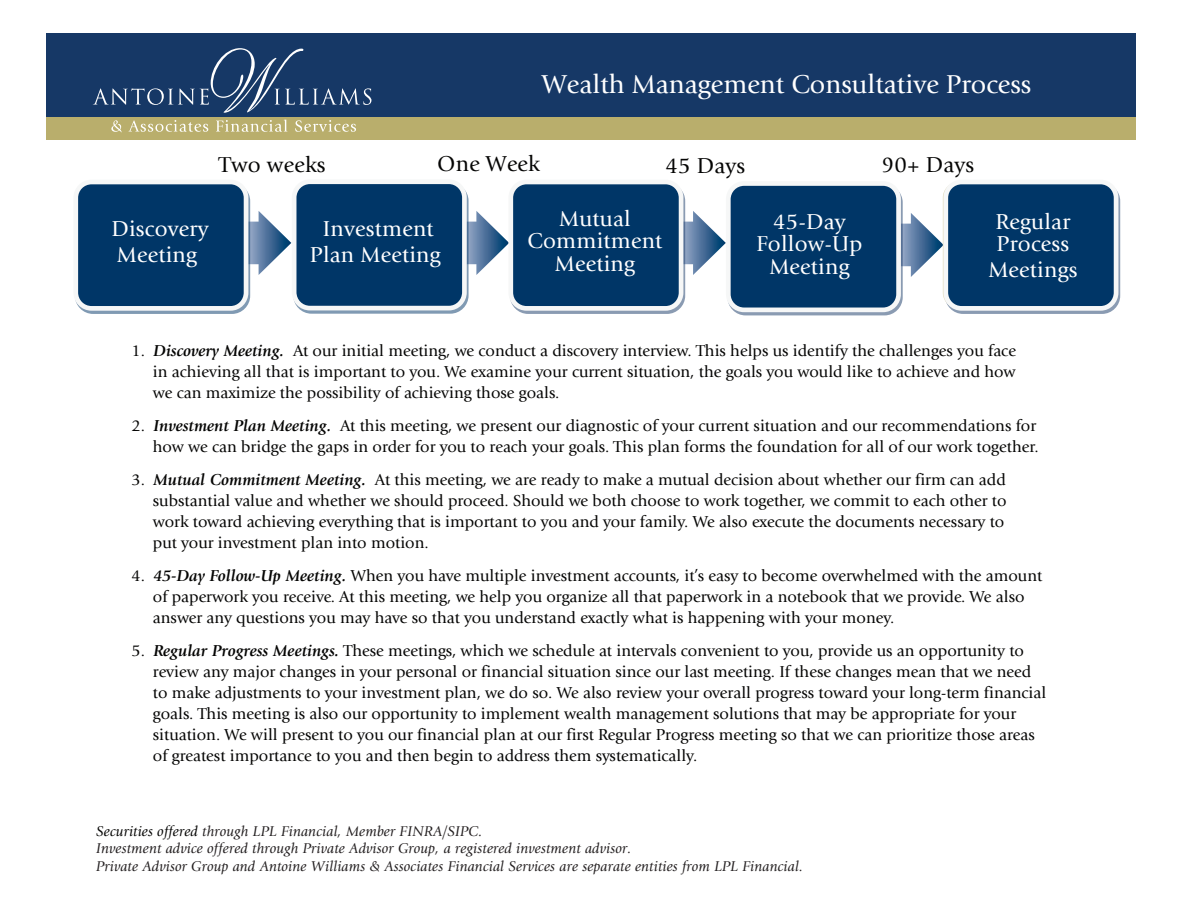
<style>
.page{position:relative;width:1188px;height:918px;background:#fff}
.page>*{position:absolute;margin:0;border:0;box-sizing:border-box;transform-origin:0 0}
.t1{font:27px "Giovanni";color:#fff}
.t2{font:22.5px/22.5px "Giovanni";letter-spacing:.01em;color:#fff;text-align:center}
.t3{font:22.5px "Giovanni";letter-spacing:.005em;color:#050504}
.t4{font:16.5px/21px "Giovanni";color:#050504}
.t5{font:italic 14.7px/17.7px "Giovanni";letter-spacing:.01em;color:#231f20}
.s1{font-weight:700;font-style:italic}
.s2{color:#050504}
</style>
<div class="page">
<svg style="left:250px;top:211px;width:41px;height:64px"></svg>
<svg style="left:469px;top:211px;width:39px;height:64px"></svg>
<svg style="left:685px;top:211px;width:41px;height:64px"></svg>
<svg style="left:903px;top:213px;width:40px;height:64px"></svg>
<div style="left:75px;top:183px;width:175px;height:131px;border:5px solid #003667;border-radius:16px"></div>
<div style="left:76px;top:182px;width:170px;height:126px;background:#003667;border-radius:16px"></div>
<div style="left:73px;top:180px;width:175px;height:131px;border:5px solid #f6f7f7;border-radius:16px"></div>
<div style="left:510px;top:183px;width:175px;height:131px;border:5px solid #163866;border-radius:16px"></div>
<div style="left:511px;top:182px;width:170px;height:126px;background:#003667;border-radius:16px"></div>
<div style="left:508px;top:180px;width:175px;height:131px;border:5px solid #f6f7f7;border-radius:16px"></div>
<div style="left:727px;top:184px;width:176px;height:131px;border:5px solid #163866;border-radius:16px"></div>
<div style="left:728px;top:184px;width:171px;height:126px;background:#003667;border-radius:16px"></div>
<div style="left:726px;top:181px;width:175px;height:131px;border:5px solid #f6f7f7;border-radius:16px"></div>
<div style="left:945px;top:183px;width:175px;height:131px;border:5px solid #163866;border-radius:16px"></div>
<div style="left:946px;top:182px;width:170px;height:126px;background:#003667;border-radius:16px"></div>
<div style="left:943px;top:180px;width:175px;height:131px;border:5px solid #f6f7f7;border-radius:16px"></div>
<div style="left:293px;top:183px;width:176px;height:131px;border:5px solid #003667;border-radius:16px"></div>
<div style="left:294px;top:182px;width:170px;height:126px;background:#003667;border-radius:16px"></div>
<div style="left:292px;top:179px;width:175px;height:131px;border:5px solid #f6f7f7;border-radius:16px"></div>
<div style="left:418px;top:116px;width:718px;height:24px;background:#b9ae6c"></div>
<div style="left:418px;top:33px;width:718px;height:84px;background:#163866"></div>
<div style="left:46px;top:116px;width:379px;height:24px;background:#b9ae6c"></div>
<svg style="left:111px;top:120px;width:11px;height:12px"></svg>
<svg style="left:129px;top:120px;width:79px;height:12px"></svg>
<svg style="left:216px;top:120px;width:71px;height:12px"></svg>
<svg style="left:295px;top:120px;width:61px;height:12px"></svg>
<div style="left:46px;top:33px;width:379px;height:84px;background:#163866"></div>
<svg style="left:93px;top:48px;width:278px;height:65px"></svg>
<h1 class="t1" style="left:542px;top:69px;width:491px">Wealth Management Consultative Process</h1>
<h2 class="t3" style="left:219px;top:152px;width:108px">Two weeks</h2>
<h2 class="t3" style="left:437px;top:151px;width:104px">One Week</h2>
<h2 class="t3" style="left:666px;top:153px;width:81px">45 Days</h2>
<h2 class="t3" style="left:882px;top:152px;width:94px">90+ Days</h2>
<h2 class="t2" style="left:111px;top:216px;width:99px;line-height:25.5px;text-align:left">Discovery<br>Meeting</h2>
<h2 class="t2" style="left:527px;top:207px;width:136px">Mutual<br>Commitment<br>Meeting</h2>
<h2 class="t2" style="left:756px;top:210px;width:107px">45-Day<br>Follow-Up<br>Meeting</h2>
<h2 class="t2" style="left:996px;top:210px;width:76px;text-align:left">Regular<br>Process</h2>
<h2 class="t2" style="left:310px;top:216px;width:132px;line-height:25.5px">Investment<br>Plan Meeting</h2>
<h2 class="t2" style="left:988px;top:258px;width:91px">Meetings</h2>
<p class="t4" style="left:153px;top:341px;width:865px;text-align:justify;text-indent:-21px">1. <span class="s1">Discovery Meeting.</span> At our initial meeting, we conduct a discovery interview. This helps us identify the challenges you face in achieving all that is important to you. We examine your current situation, the goals you would like to achieve and how we can maximize the possibility of achieving those goals.</p>
<p class="t4" style="left:132px;top:416px;width:909px;text-align:right">2. <span class="s1">Investment Plan Meeting.</span> At this meeting, we present our diagnostic of your current situation and our recommendations for how we can bridge the gaps in order for you to reach your goals. This plan forms the foundation for all of our work together.</p>
<p class="t4" style="left:153px;top:470px;width:855px;text-indent:-21px">3. <span class="s1">Mutual Commitment Meeting.</span> At this meeting, we are ready to make a mutual decision about whether our firm can add substantial value and whether we should proceed. Should we both choose to work together, we commit to each other to work toward achieving everything that is important to you and your family. We also execute the documents necessary to put your investment plan into motion.</p>
<p class="t4" style="left:153px;top:566px;width:891px;text-indent:-21px">4. <span class="s1">45-Day Follow-Up Meeting.</span> When you have multiple investment accounts, it’s easy to become overwhelmed with the amount of paperwork you receive. At this meeting, we help you organize all that paperwork in a notebook that we provide. We also answer any questions you may have so that you understand exactly what is happening with your money.</p>
<p class="t4" style="left:153px;top:641px;width:895px;text-indent:-21px">5. <span class="s1">Regular Progress Meetings.</span> These meetings, which we schedule at intervals convenient to you, provide us an opportunity to review any major changes in your personal or financial situation since our last meeting. If these changes mean that we need to make adjustments to your investment plan, we do so. We also review your overall progress toward your long-term financial goals. This meeting is also our opportunity to implement wealth management solutions that may be appropriate for your situation. We will present to you our financial plan at our first Regular Progress meeting so that we can prioritize those areas of greatest importance to you and then begin to address them systematically.</p>
<p class="t5" style="left:96px;top:822px;width:708px"><span class="s2">Securities offered</span> through LPL Financial, Member FINRA/SIPC.<br>Investment advice offered through Private Advisor Group, a registered investment advisor.<br>Private Advisor Group and Antoine Williams &amp; Associates Financial Services are separate entities from LPL Financial.</p>
</div>
